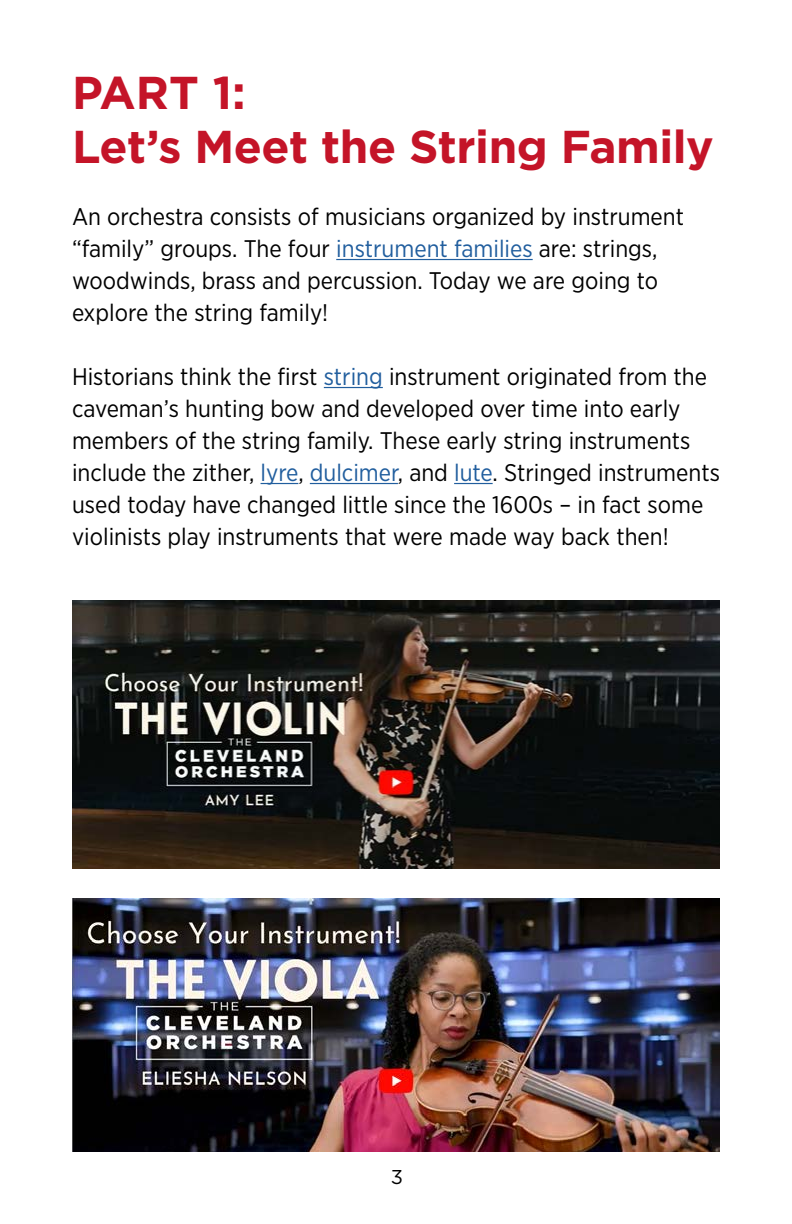
<style>
.page{position:relative;width:792px;height:1224px;background:#fff}
.page>*{position:absolute;margin:0;border:0;box-sizing:border-box;transform-origin:0 0}
.t1{font:700 46px/54px "Gotham";letter-spacing:-.01em;color:#c41428}
.t2{font:24px/32px "Gotham Narrow";color:#000}
.t3{font:20px "Gotham";color:#000}
.s1{color:#215e9e}
</style>
<div class="page">
<hr style="left:336px;top:259px;width:197px;height:1px;background:#215e9e">
<hr style="left:324px;top:387px;width:59px;height:1px;background:#215e9e">
<hr style="left:261px;top:483px;width:37px;height:1px;background:#215e9e">
<hr style="left:310px;top:483px;width:88px;height:1px;background:#215e9e">
<hr style="left:454px;top:483px;width:39px;height:1px;background:#215e9e">
<img style="left:72px;top:600px;width:648px;height:268px">
<img style="left:72px;top:898px;width:648px;height:254px">
<h1 class="t1" style="left:72px;top:65px;width:643px">PART 1:<br>Let’s Meet the String Family</h1>
<p class="t2" style="left:72px;top:200px;width:614px">An orchestra consists of musicians organized by instrument “family” groups. The four <span class="s1">instrument families</span> are: strings, woodwinds, brass and percussion. Today we are going to explore the string family!</p>
<p class="t2" style="left:72px;top:360px;width:649px">Historians think the first <span class="s1">string</span> instrument originated from the caveman’s hunting bow and developed over time into early members of the string family. These early string instruments include the zither, <span class="s1">lyre</span>, <span class="s1">dulcimer</span>, and <span class="s1">lute</span>. Stringed instruments used today have changed little since the 1600s – in fact some violinists play instruments that were made way back then!</p>
<p class="t3" style="left:391px;top:1164px;width:14px">3</p>
</div>
